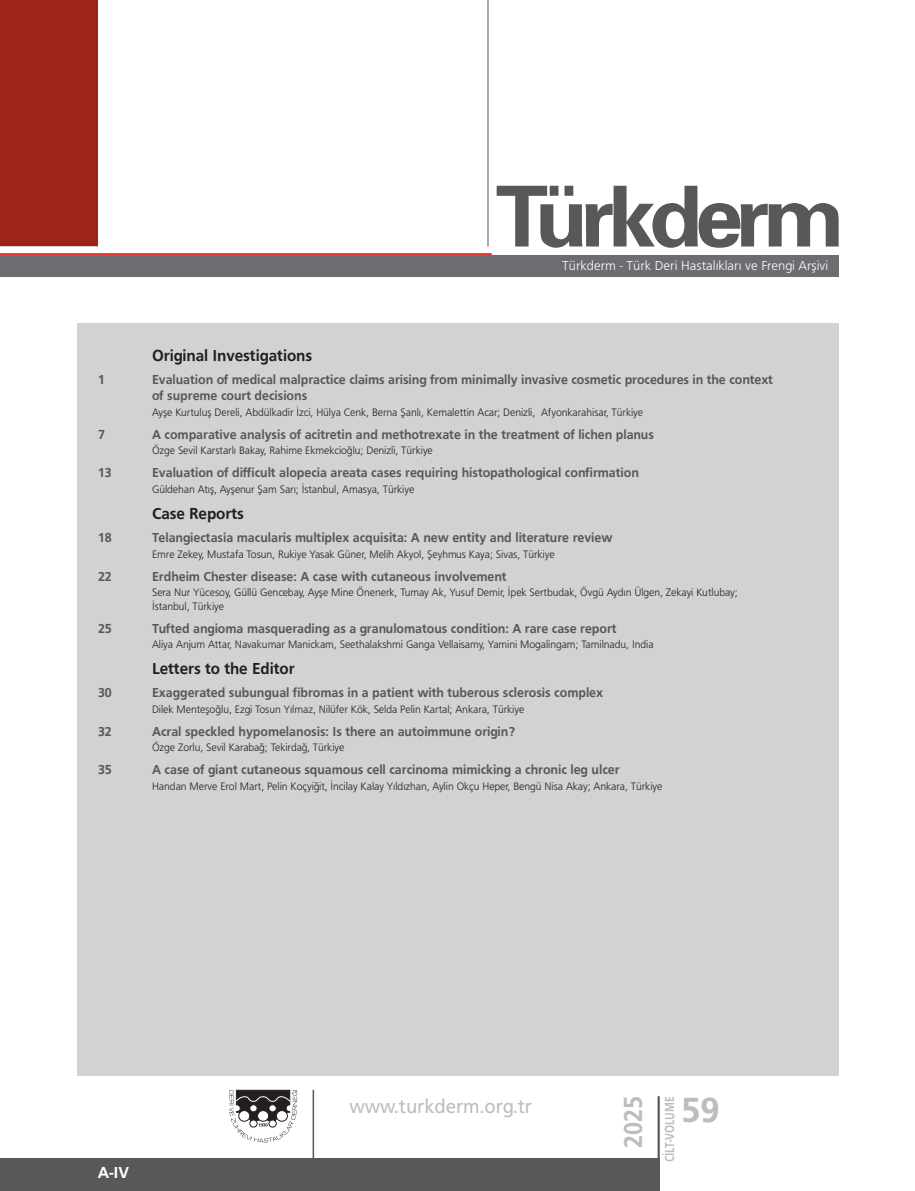
<style>
.page{position:relative;width:915px;height:1191px;background:#fff}
.page>*{position:absolute;margin:0;border:0;box-sizing:border-box;transform-origin:0 0}
.t1{font:36px "Frugal Bold Tr";color:#bcbdc0}
.t2{font:27px "Frugal Bold Tr";color:#bcbdc0;scale:.9 1}
.t3{font:19.5px "Frutiger Normal Tr";letter-spacing:-.005em;color:#bcbdc0;scale:.95 1}
.İCİNDEKİLER-1{font:16.5px "Frugal Bold Tr";letter-spacing:-.005em;color:#231f20;scale:.96 1}
.İCİNDEKİLER-TÜR{font:16.5px "Frugal Bold Tr";letter-spacing:-.005em;color:#231f20;scale:.96 1}
.t4{font:16.5px "Frugal Bold Tr";color:#fff}
.İCİNDEKİLER-1-2{font:13.5px/16.5px "Frugal Bold Tr";letter-spacing:-.005em;color:#57585a;scale:.96 1}
.t5{font:13.5px "Frugal Normal Tr";color:#fff}
.t6{font:13.5px "Frugal Bold Tr";letter-spacing:-.005em;color:#bcbdc0;scale:.8 1}
.İCİNDEKİLER-2{font:11.25px/13.5px "Frugal Normal Tr";letter-spacing:-.005em;color:#231f20;scale:.96 1}
</style>
<div class="page">
<div style="left:0;top:1157px;width:659px;height:34px;background:#57585a"></div>
<hr style="left:657px;top:1096px;width:2px;height:61px;background:#231f20">
<hr style="left:658px;top:1096px;width:1px;height:61px;background:#57585a">
<hr style="left:312px;top:1089px;width:2px;height:69px;background:#57585a">
<svg style="left:229px;top:1089px;width:68px;height:53px"></svg>
<svg style="left:0;top:0;width:838px;height:255px"></svg>
<div style="left:0;top:255px;width:838px;height:21px;background:#6c6d70"></div>
<hr style="left:487px;top:0;width:1px;height:246px;background:#57585a">
<div style="left:77px;top:323px;width:761px;height:753px;background:#d1d2d4"></div>
<p class="İCİNDEKİLER-TÜR" style="left:152px;top:346px;width:168px">Original Investigations</p>
<p class="t5" style="left:562px;top:258px;width:267px">Türkderm - Türk Deri Hastalıkları ve Frengi Arşivi</p>
<p class="İCİNDEKİLER-1-2" style="left:98px;top:371px;width:9px">1</p>
<p class="İCİNDEKİLER-1-2" style="left:152px;top:371px;width:648px">Evaluation of medical malpractice claims arising from minimally invasive cosmetic procedures in the context of supreme court decisions</p>
<p class="İCİNDEKİLER-2" style="left:152px;top:405px;width:513px">Ayşe Kurtuluş Dereli, Abdülkadir İzci, Hülya Cenk, Berna Şanlı, Kemalettin Acar; Denizli, Afyonkarahisar, Türkiye</p>
<p class="İCİNDEKİLER-1-2" style="left:98px;top:426px;width:9px">7</p>
<p class="İCİNDEKİLER-1-2" style="left:152px;top:426px;width:524px">A comparative analysis of acitretin and methotrexate in the treatment of lichen planus</p>
<p class="İCİNDEKİLER-2" style="left:152px;top:444px;width:294px">Özge Sevil Karstarlı Bakay, Rahime Ekmekcioğlu; Denizli, Türkiye</p>
<p class="İCİNDEKİLER-1-2" style="left:98px;top:464px;width:16px">13</p>
<p class="İCİNDEKİLER-1-2" style="left:152px;top:464px;width:508px">Evaluation of difficult alopecia areata cases requiring histopathological confirmation</p>
<p class="İCİNDEKİLER-2" style="left:152px;top:482px;width:274px">Güldehan Atış, Ayşenur Şam Sarı; İstanbul, Amasya, Türkiye</p>
<p class="İCİNDEKİLER-1" style="left:152px;top:504px;width:97px">Case Reports</p>
<p class="İCİNDEKİLER-1-2" style="left:98px;top:529px;width:16px">18</p>
<p class="İCİNDEKİLER-1-2" style="left:152px;top:529px;width:481px">Telangiectasia macularis multiplex acquisita: A new entity and literature review</p>
<p class="İCİNDEKİLER-2" style="left:152px;top:547px;width:421px">Emre Zekey, Mustafa Tosun, Rukiye Yasak Güner, Melih Akyol, Şeyhmus Kaya; Sivas, Türkiye</p>
<p class="İCİNDEKİLER-1-2" style="left:98px;top:567px;width:16px">22</p>
<p class="İCİNDEKİLER-1-2" style="left:152px;top:567px;width:371px">Erdheim Chester disease: A case with cutaneous involvement</p>
<p class="İCİNDEKİLER-2" style="left:152px;top:585px;width:611px">Sera Nur Yücesoy, Güllü Gencebay, Ayşe Mine Önenerk, Tumay Ak, Yusuf Demir, İpek Sertbudak, Övgü Aydın Ülgen, Zekayi Kutlubay;<br>İstanbul, Türkiye</p>
<p class="İCİNDEKİLER-1-2" style="left:98px;top:619px;width:16px">25</p>
<p class="İCİNDEKİLER-1-2" style="left:152px;top:619px;width:485px">Tufted angioma masquerading as a granulomatous condition: A rare case report</p>
<p class="İCİNDEKİLER-2" style="left:152px;top:637px;width:524px">Aliya Anjum Attar, Navakumar Manickam, Seethalakshmi Ganga Vellaisamy, Yamini Mogalingam; Tamilnadu, India</p>
<p class="İCİNDEKİLER-1" style="left:152px;top:659px;width:150px">Letters to the Editor</p>
<p class="İCİNDEKİLER-1-2" style="left:98px;top:684px;width:16px">30</p>
<p class="İCİNDEKİLER-1-2" style="left:152px;top:684px;width:471px">Exaggerated subungual fibromas in a patient with tuberous sclerosis complex</p>
<p class="İCİNDEKİLER-2" style="left:152px;top:702px;width:389px">Dilek Menteşoğlu, Ezgi Tosun Yılmaz, Nilüfer Kök, Selda Pelin Kartal; Ankara, Türkiye</p>
<p class="İCİNDEKİLER-1-2" style="left:98px;top:723px;width:16px">32</p>
<p class="İCİNDEKİLER-1-2" style="left:152px;top:723px;width:379px">Acral speckled hypomelanosis: Is there an autoimmune origin?</p>
<p class="İCİNDEKİLER-2" style="left:152px;top:741px;width:202px">Özge Zorlu, Sevil Karabağ; Tekirdağ, Türkiye</p>
<p class="İCİNDEKİLER-1-2" style="left:98px;top:761px;width:16px">35</p>
<p class="İCİNDEKİLER-1-2" style="left:152px;top:761px;width:488px">A case of giant cutaneous squamous cell carcinoma mimicking a chronic leg ulcer</p>
<p class="İCİNDEKİLER-2" style="left:152px;top:779px;width:533px">Handan Merve Erol Mart, Pelin Koçyiğit, İncilay Kalay Yıldızhan, Aylin Okçu Heper, Bengü Nisa Akay; Ankara, Türkiye</p>
<h3 class="t4" style="left:98px;top:1162px;width:33px">A-IV</h3>
<h3 class="t3" style="left:349px;top:1095px;width:194px">www.turkderm.org.tr</h3>
<h2 class="t2" style="left:617px;top:1148px;width:59px;rotate:-90deg">2025</h2>
<p class="t6" style="left:661px;top:1162px;width:84px;rotate:-90deg">CİLT-VOLUME</p>
<h1 class="t1" style="left:681px;top:1089px;width:40px">59</h1>
</div>
